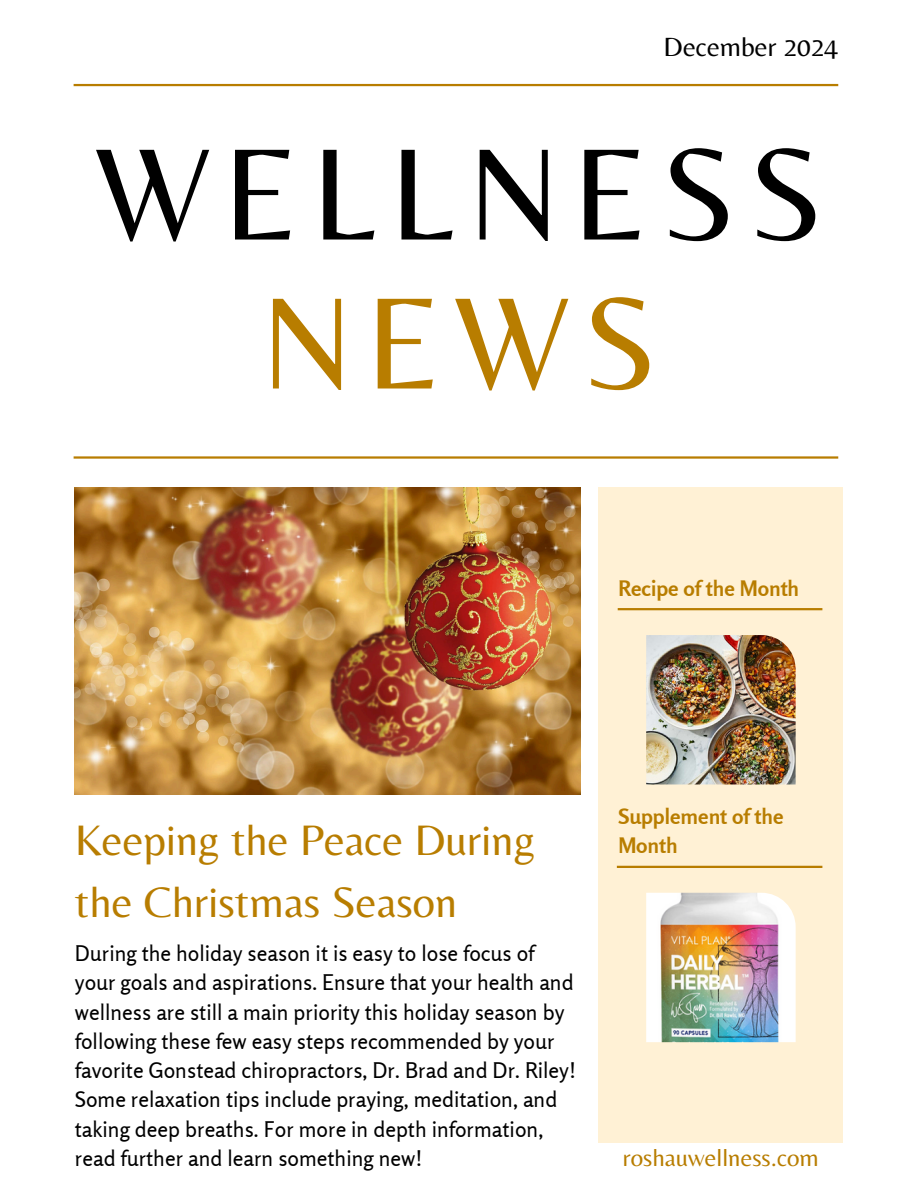
<style>
.page{position:relative;width:918px;height:1188px;background:#fff}
.page>*{position:absolute;margin:0;border:0;box-sizing:border-box;transform-origin:0 0}
.t1{font:135.45px "Belleza";letter-spacing:.09em;color:#000}
.t2{font:135.45px "Belleza";color:#b87d00}
.t3{font:44.4px/61.8px "Belleza";color:#b87d00}
.t4{font:27.45px "Belleza";color:#000}
.t5{font:24.9px "Belleza";color:#b87d00}
.t6{font:21.45px/29.2px "Rosario";color:#000}
.t7{font:700 21.3px/29.2px "Rosario";color:#b87d00}
</style>
<div class="page">
<img style="left:75px;top:487px;width:505px;height:307px">
<hr style="left:74px;top:456px;width:764px;height:3px;background:#b87d00">
<hr style="left:74px;top:84px;width:764px;height:2px;background:#b87d00">
<div style="left:599px;top:487px;width:244px;height:656px;background:#fff1d5"></div>
<hr style="left:618px;top:608px;width:204px;height:2px;background:#b87d00">
<hr style="left:617px;top:866px;width:205px;height:2px;background:#b87d00">
<img style="left:646px;top:635px;width:150px;height:150px">
<img style="left:646px;top:893px;width:150px;height:149px">
<h4 class="t4" style="left:664px;top:30px;width:176px">December 2024</h4>
<h1 class="t1" style="left:95px;top:114px;width:730px">WELLNESS</h1>
<h4 class="t2" style="left:261px;top:263px;width:398px">NEWS</h4>
<h2 class="t7" style="left:618px;top:573px;width:182px">Recipe of the Month</h2>
<p class="t3" style="left:75px;top:809px;width:462px">Keeping the Peace During the Christmas Season</p>
<p class="t6" style="left:75px;top:939px;width:503px">During the holiday season it is easy to lose focus of your goals and aspirations. Ensure that your health and wellness are still a main priority this holiday season by following these few easy steps recommended by your favorite Gonstead chiropractors, Dr. Brad and Dr. Riley!<br>Some relaxation tips include praying, meditation, and taking deep breaths. For more in depth information, read further and learn something new!</p>
<p class="t7" style="left:618px;top:801px;width:167px">Supplement of the<br>Month</p>
<h3 class="t5" style="left:623px;top:1143px;width:197px">roshauwellness.com</h3>
</div>
